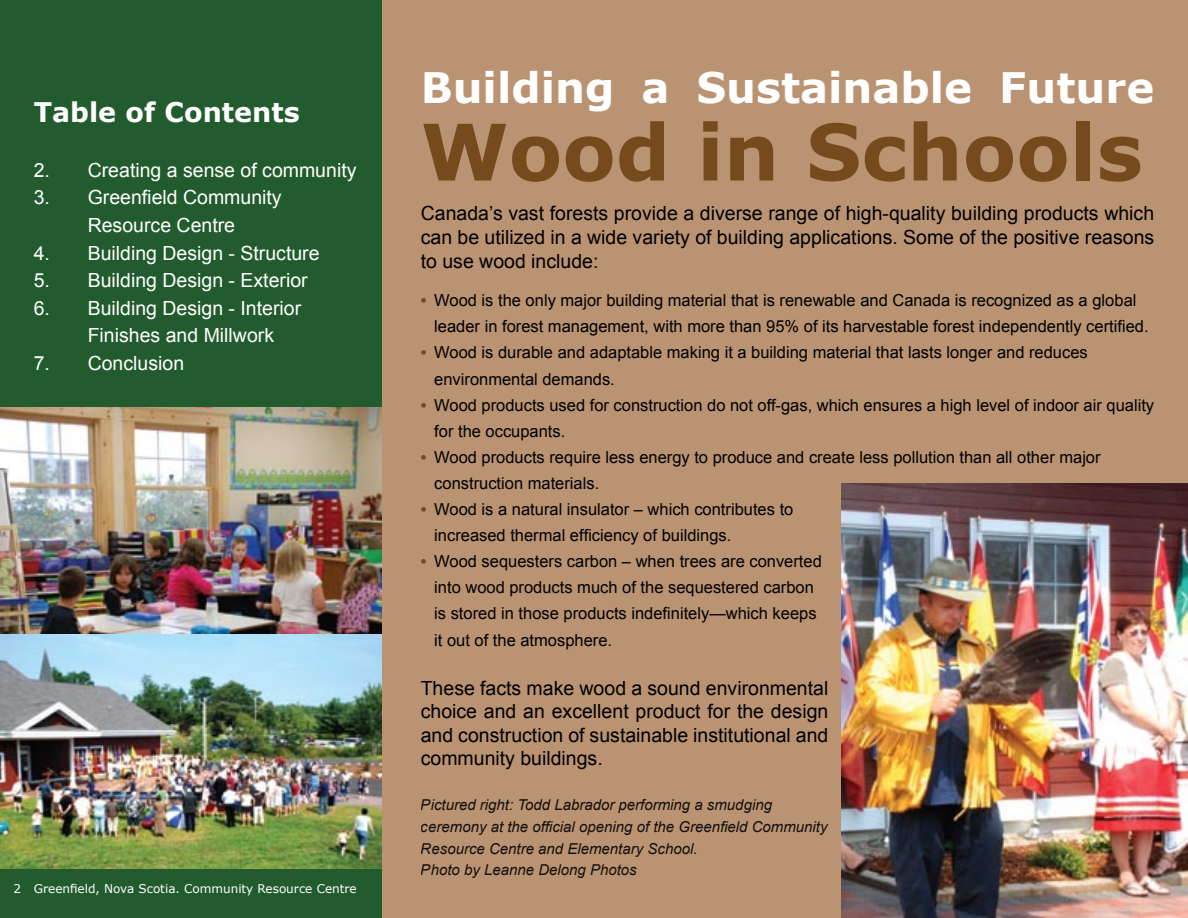
<style>
.page{position:relative;width:1188px;height:918px;background:#fff}
.page>*{position:absolute;margin:0;border:0;box-sizing:border-box;transform-origin:0 0}
.t1{font:700 78px "Verdana";color:#754b1e}
.t2{font:700 42px "Verdana";color:#fff}
.t3{font:700 27px "Verdana";color:#fff}
.t4{font:19.5px/23.4px "Arial";color:#000;text-align:justify}
.t5{font:19.5px/27.6px "Arial";color:#fff;text-align:center}
.t6{font:16.5px/26.1px "Arial";color:#000}
.t7{font:italic 15px/21.6px "Arial";color:#000}
.t8{font:12px "Verdana";color:#fff}
.s1{font-weight:700;color:#754b1e}
</style>
<div class="page">
<div style="left:382px;top:0;width:806px;height:918px;background:#ba9373"></div>
<div style="left:0;top:0;width:382px;height:918px;background:#225c2e"></div>
<img style="left:0;top:407px;width:382px;height:227px">
<img style="left:0;top:634px;width:382px;height:234px">
<img style="left:842px;top:484px;width:346px;height:434px">
<h3 class="t3" style="left:34px;top:95px;width:268px">Table of Contents</h3>
<p class="t5" style="left:34px;top:156px;width:324px">2. Creating a sense of community</p>
<p class="t5" style="left:34px;top:184px;width:249px">3. Greenfield Community<br>Resource Centre</p>
<p class="t5" style="left:34px;top:239px;width:287px">4. Building Design - Structure</p>
<p class="t5" style="left:34px;top:267px;width:275px">5. Building Design - Exterior</p>
<p class="t5" style="left:88px;top:294px;width:215px;text-align:left;text-indent:-54px">6. Building Design - Interior<br>Finishes and Millwork</p>
<p class="t5" style="left:34px;top:350px;width:152px">7. Conclusion</p>
<p class="t8" style="left:14px;top:881px;width:345px">2 Greenfield, Nova Scotia. Community Resource Centre</p>
<h2 class="t2" style="left:421px;top:61px;width:735px">Building a Sustainable Future</h2>
<h1 class="t1" style="left:421px;top:103px;width:724px">Wood in Schools</h1>
<p class="t4" style="left:421px;top:201px;width:735px;line-height:24px">Canada’s vast forests provide a diverse range of high-quality building products which can be utilized in a wide variety of building applications. Some of the positive reasons to use wood include:</p>
<p class="t6" style="left:434px;top:288px;width:716px;text-indent:-13px"><span class="s1">•</span> Wood is the only major building material that is renewable and Canada is recognized as a global leader in forest management, with more than 95% of its harvestable forest independently certified.</p>
<p class="t6" style="left:434px;top:340px;width:655px;text-indent:-13px"><span class="s1">•</span> Wood is durable and adaptable making it a building material that lasts longer and reduces environmental demands.</p>
<p class="t6" style="left:434px;top:392px;width:721px;text-indent:-13px"><span class="s1">•</span> Wood products used for construction do not off-gas, which ensures a high level of indoor air quality for the occupants.</p>
<p class="t6" style="left:434px;top:444px;width:668px;text-indent:-13px"><span class="s1">•</span> Wood products require less energy to produce and create less pollution than all other major construction materials.</p>
<p class="t6" style="left:434px;top:496px;width:361px;text-indent:-13px"><span class="s1">•</span> Wood is a natural insulator – which contributes to increased thermal efficiency of buildings.</p>
<p class="t6" style="left:434px;top:549px;width:389px;text-indent:-13px"><span class="s1">•</span> Wood sequesters carbon – when trees are converted into wood products much of the sequestered carbon is stored in those products indefinitely—which keeps it out of the atmosphere.</p>
<p class="t4" style="left:421px;top:677px;width:409px">These facts make wood a sound environmental choice and an excellent product for the design and construction of sustainable institutional and community buildings.</p>
<p class="t7" style="left:421px;top:794px;width:408px">Pictured right: Todd Labrador performing a smudging ceremony at the official opening of the Greenfield Community Resource Centre and Elementary School.<br>Photo by Leanne Delong Photos</p>
</div>
